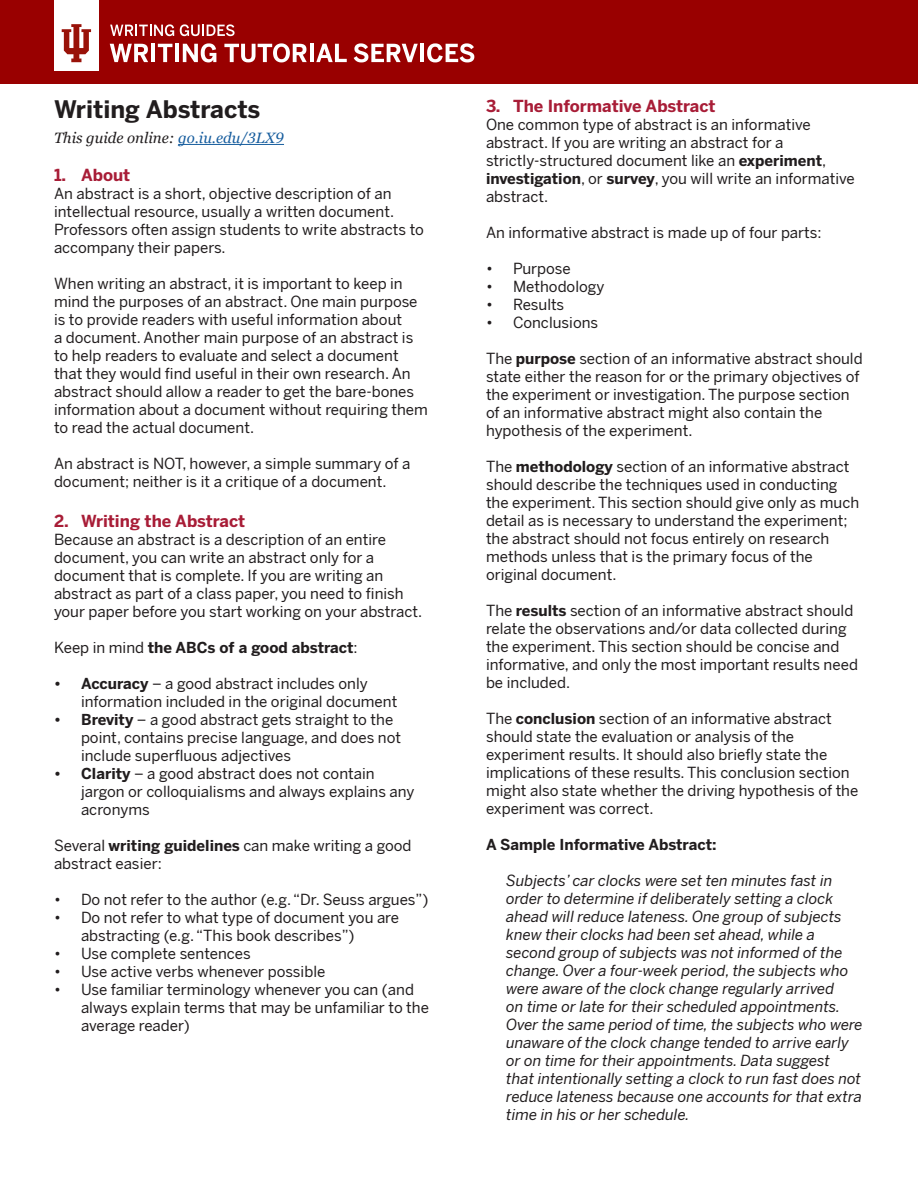
<style>
.page{position:relative;width:918px;height:1188px;background:#fff}
.page>*{position:absolute;margin:0;border:0;box-sizing:border-box;transform-origin:0 0}
.t1{font:700 24px "Benton Sans";color:#211d1e}
.t2{font:700 16.5px "Benton Sans";color:#a81d37}
.t3{font:15px/18px "Benton Sans";color:#211d1e}
.t4{font:italic 15px/18px "Benton Sans";color:#211d1e}
.t5{font:700 15px "Benton Sans";color:#211d1e}
.t6{font:italic 15px "Georgia Pro";color:#211d1e}
.s1{color:#175d9e}
.s2{font-weight:400}
.s3{font-weight:700}
</style>
<div class="page">
<div style="left:0;top:0;width:918px;height:83px;background:#900"></div>
<hr style="left:178px;top:144px;width:106px;height:1px;background:#175d9e">
<div style="left:54px;top:0;width:45px;height:70px;background:#fff"></div>
<svg style="left:62px;top:24px;width:29px;height:38px"></svg>
<svg style="left:110px;top:24px;width:64px;height:12px"></svg>
<svg style="left:180px;top:24px;width:55px;height:12px"></svg>
<svg style="left:110px;top:44px;width:38px;height:18px"></svg>
<hr style="left:151px;top:44px;width:4px;height:18px;background:#fff">
<svg style="left:158px;top:44px;width:14px;height:18px"></svg>
<hr style="left:175px;top:44px;width:4px;height:18px;background:#fff">
<svg style="left:183px;top:43px;width:33px;height:19px"></svg>
<svg style="left:224px;top:43px;width:83px;height:19px"></svg>
<hr style="left:310px;top:44px;width:4px;height:18px;background:#fff">
<svg style="left:316px;top:44px;width:31px;height:18px"></svg>
<svg style="left:354px;top:43px;width:64px;height:19px"></svg>
<hr style="left:420px;top:44px;width:4px;height:18px;background:#fff">
<svg style="left:427px;top:43px;width:47px;height:19px"></svg>
<h1 class="t1" style="left:54px;top:94px;width:208px">Writing Abstracts</h1>
<p class="t6" style="left:54px;top:129px;width:232px">This guide online: <span class="s1">go.iu.edu/3LX9</span></p>
<h2 class="t2" style="left:54px;top:165px;width:78px">1. About</h2>
<p class="t3" style="left:54px;top:185px;width:371px">An abstract is a short, objective description of an intellectual resource, usually a written document.<br>Professors often assign students to write abstracts to accompany their papers.</p>
<p class="t3" style="left:54px;top:275px;width:375px">When writing an abstract, it is important to keep in mind the purposes of an abstract. One main purpose is to provide readers with useful information about<br>a document. Another main purpose of an abstract is to help readers to evaluate and select a document that they would find useful in their own research. An abstract should allow a reader to get the bare-bones information about a document without requiring them to read the actual document.</p>
<p class="t3" style="left:54px;top:455px;width:358px">An abstract is NOT, however, a simple summary of a document; neither is it a critique of a document.</p>
<h2 class="t2" style="left:54px;top:510px;width:193px">2. Writing the Abstract</h2>
<p class="t3" style="left:54px;top:530px;width:370px">Because an abstract is a description of an entire document, you can write an abstract only for a document that is complete. If you are writing an abstract as part of a class paper, you need to finish your paper before you start working on your abstract.</p>
<p class="t5" style="left:54px;top:638px;width:305px"><span class="s2">Keep in mind</span> the ABCs of a good abstract<span class="s2">:</span></p>
<p class="t3" style="left:81px;top:674px;width:318px;text-indent:-27px"><span class="s3">• Accuracy</span> – a good abstract includes only information included in the original document</p>
<p class="t3" style="left:81px;top:710px;width:322px;text-indent:-27px"><span class="s3">• Brevity</span> – a good abstract gets straight to the point, contains precise language, and does not include superfluous adjectives</p>
<p class="t3" style="left:81px;top:764px;width:335px;text-indent:-27px"><span class="s3">• Clarity</span> – a good abstract does not contain jargon or colloquialisms and always explains any acronyms</p>
<p class="t3" style="left:54px;top:836px;width:359px">Several <span class="s3">writing guidelines</span> can make writing a good abstract easier:</p>
<p class="t3" style="left:54px;top:890px;width:376px">• Do not refer to the author (e.g. “Dr. Seuss argues”)</p>
<p class="t3" style="left:81px;top:908px;width:320px;text-indent:-27px">• Do not refer to what type of document you are abstracting (e.g. “This book describes”)</p>
<p class="t3" style="left:54px;top:944px;width:198px">• Use complete sentences</p>
<p class="t3" style="left:54px;top:962px;width:273px">• Use active verbs whenever possible</p>
<p class="t3" style="left:81px;top:980px;width:350px;text-indent:-27px">• Use familiar terminology whenever you can (and always explain terms that may be unfamiliar to the average reader)</p>
<h2 class="t2" style="left:486px;top:96px;width:231px">3. The Informative Abstract</h2>
<p class="t3" style="left:486px;top:116px;width:370px">One common type of abstract is an informative abstract. If you are writing an abstract for a strictly-structured document like an <span class="s3">experiment</span>, <span class="s3">investigation</span>, or <span class="s3">survey</span>, you will write an informative abstract.</p>
<p class="t3" style="left:486px;top:224px;width:337px">An informative abstract is made up of four parts:</p>
<p class="t3" style="left:486px;top:260px;width:86px">• Purpose</p>
<p class="t3" style="left:486px;top:278px;width:120px">• Methodology</p>
<p class="t3" style="left:486px;top:296px;width:80px">• Results</p>
<p class="t3" style="left:486px;top:314px;width:114px">• Conclusions</p>
<p class="t3" style="left:486px;top:350px;width:378px">The <span class="s3">purpose</span> section of an informative abstract should state either the reason for or the primary objectives of the experiment or investigation. The purpose section of an informative abstract might also contain the hypothesis of the experiment.</p>
<p class="t3" style="left:486px;top:458px;width:375px">The <span class="s3">methodology</span> section of an informative abstract should describe the techniques used in conducting the experiment. This section should give only as much detail as is necessary to understand the experiment; the abstract should not focus entirely on research methods unless that is the primary focus of the original document.</p>
<p class="t3" style="left:486px;top:602px;width:374px">The <span class="s3">results</span> section of an informative abstract should relate the observations and/or data collected during the experiment. This section should be concise and informative, and only the most important results need be included.</p>
<p class="t3" style="left:486px;top:710px;width:374px">The <span class="s3">conclusion</span> section of an informative abstract should state the evaluation or analysis of the experiment results. It should also briefly state the implications of these results. This conclusion section might also state whether the driving hypothesis of the experiment was correct.</p>
<h3 class="t5" style="left:486px;top:835px;width:232px">A Sample Informative Abstract:</h3>
<p class="t4" style="left:506px;top:872px;width:358px">Subjects’ car clocks were set ten minutes fast in order to determine if deliberately setting a clock ahead will reduce lateness. One group of subjects knew their clocks had been set ahead, while a second group of subjects was not informed of the change. Over a four-week period, the subjects who were aware of the clock change regularly arrived<br>on time or late for their scheduled appointments.<br>Over the same period of time, the subjects who were unaware of the clock change tended to arrive early or on time for their appointments. Data suggest<br>that intentionally setting a clock to run fast does not reduce lateness because one accounts for that extra time in his or her schedule.</p>
</div>
